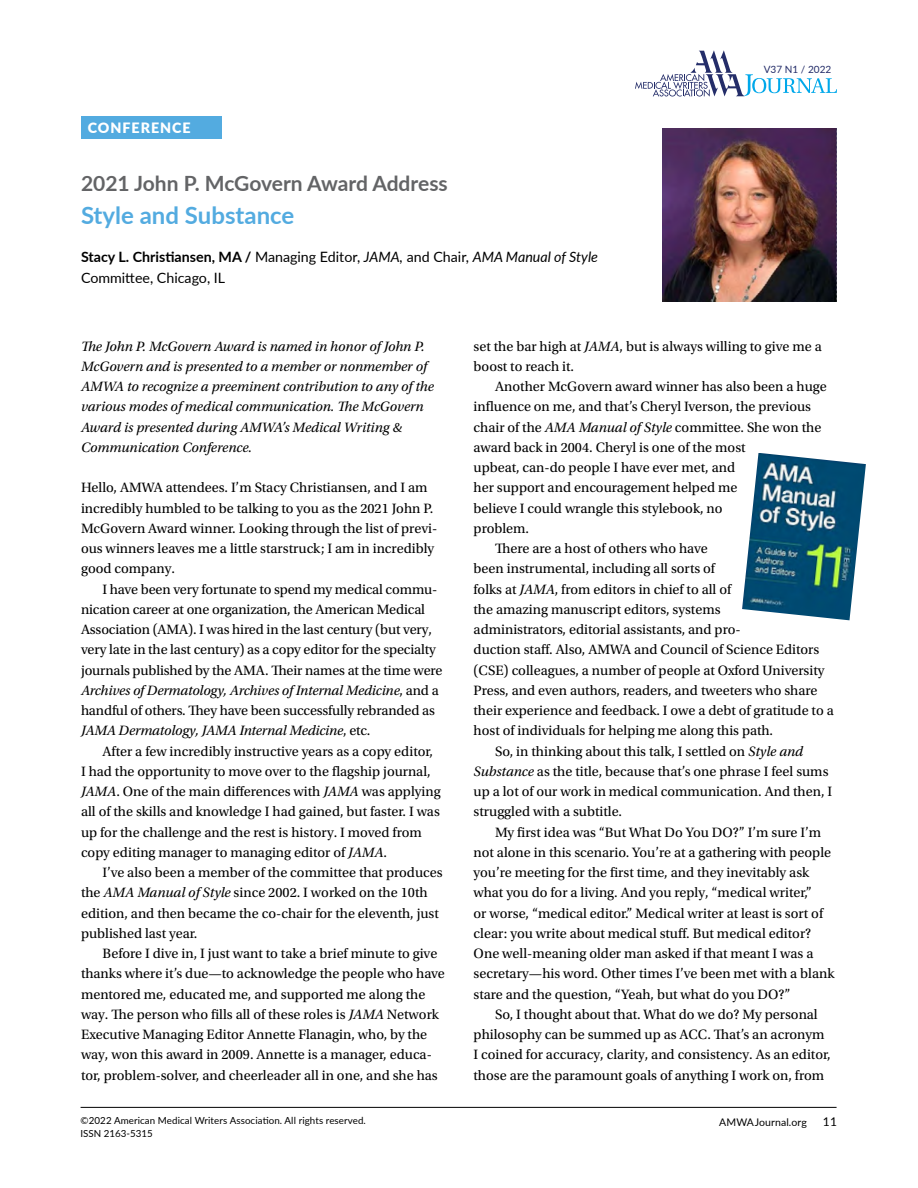
<style>
.page{position:relative;width:918px;height:1188px;background:#fff}
.page>*{position:absolute;margin:0;border:0;box-sizing:border-box;transform-origin:0 0}
.t1{font:700 24px "Lato";color:#53abe0}
.t2{font:700 21px "Lato";color:#636466}
.t3{font:14.25px/20.2px "Utopia Std";color:#000}
.t4{font:italic 14.25px/20.2px "Utopia Std";color:#000}
.t5{font:14.25px/21px "Lato";color:#000}
.t6{font:900 14.25px "Lato";letter-spacing:.07em;color:#fff}
.t7{font:12px "Lato";color:#000}
.t8{font:10.5px "Lato";letter-spacing:.01em;color:#000}
.t9{font:10.05px "Lato";color:#242d69}
.t10{font:9.75px/13.5px "Lato";letter-spacing:.01em;color:#000}
.s1{font-weight:700}
.s2{font-style:italic}
</style>
<div class="page">
<hr style="left:81px;top:1107px;width:756px;height:1px;background:#000">
<svg style="left:635px;top:50px;width:202px;height:47px"></svg>
<div style="left:81px;top:117px;width:140px;height:22px;background:#53abe0"></div>
<img style="left:663px;top:129px;width:174px;height:173px">
<img style="left:742px;top:453px;width:124px;height:167px">
<p class="t6" style="left:88px;top:118px;width:105px">CONFERENCE</p>
<h2 class="t2" style="left:81px;top:168px;width:368px">2021 John P. McGovern Award Address</h2>
<h1 class="t1" style="left:81px;top:197px;width:215px">Style and Substance</h1>
<p class="t5" style="left:81px;top:246px;width:519px"><span class="s1">Stacy L. Christiansen, MA /</span> Managing Editor, <span class="s2">JAMA,</span> and Chair, <span class="s2">AMA Manual of Style<br></span>Committee, Chicago, IL</p>
<p class="t9" style="left:764px;top:62px;width:69px">V37 N1 / 2022</p>
<p class="t4" style="left:81px;top:336px;width:354px">The John P. McGovern Award is named in honor of John P.<br>McGovern and is presented to a member or nonmember of AMWA to recognize a preeminent contribution to any of the various modes of medical communication. The McGovern Award is presented during AMWA’s Medical Writing &amp; Communication Conference.</p>
<p class="t3" style="left:81px;top:478px;width:358px">Hello, AMWA attendees. I’m Stacy Christiansen, and I am incredibly humbled to be talking to you as the 2021 John P.<br>McGovern Award winner. Looking through the list of previ&shy;ous winners leaves me a little starstruck; I am in incredibly good company.</p>
<p class="t3" style="left:81px;top:579px;width:363px;text-indent:22px">I have been very fortunate to spend my medical commu&shy;nication career at one organization, the American Medical Association (AMA). I was hired in the last century (but very, very late in the last century) as a copy editor for the specialty journals published by the AMA. Their names at the time were <span class="s2">Archives of Dermatology, Archives of Internal Medicine</span>, and a handful of others. They have been successfully rebranded as <span class="s2">JAMA Dermatology, JAMA Internal Medicine</span>, etc.</p>
<p class="t3" style="left:81px;top:741px;width:361px;text-indent:22px">After a few incredibly instructive years as a copy editor, I had the opportunity to move over to the flagship journal, <span class="s2">JAMA</span>. One of the main differences with <span class="s2">JAMA</span> was applying all of the skills and knowledge I had gained, but faster. I was up for the challenge and the rest is history. I moved from copy editing manager to managing editor of <span class="s2">JAMA</span>.</p>
<p class="t3" style="left:81px;top:863px;width:363px;text-indent:22px">I’ve also been a member of the committee that produces the <span class="s2">AMA Manual of Style</span> since 2002. I worked on the 10th edition, and then became the co-chair for the eleventh, just published last year.</p>
<p class="t3" style="left:81px;top:944px;width:365px;text-indent:22px">Before I dive in, I just want to take a brief minute to give thanks where it’s due—to acknowledge the people who have mentored me, educated me, and supported me along the way. The person who fills all of these roles is <span class="s2">JAMA</span> Network Executive Managing Editor Annette Flanagin, who, by the way, won this award in 2009. Annette is a manager, educa&shy;tor, problem-solver, and cheerleader all in one, and she has</p>
<p class="t3" style="left:474px;top:336px;width:350px">set the bar high at <span class="s2">JAMA</span>, but is always willing to give me a boost to reach it.</p>
<p class="t3" style="left:495px;top:377px;width:333px">Another McGovern award winner has also been a huge</p>
<p class="t3" style="left:474px;top:397px;width:339px">influence on me, and that’s Cheryl Iverson, the previous</p>
<p class="t3" style="left:474px;top:417px;width:349px">chair of the <span class="s2">AMA Manual of Style</span> committee. She won the</p>
<p class="t3" style="left:474px;top:437px;width:274px">award back in 2004. Cheryl is one of the most</p>
<p class="t3" style="left:474px;top:458px;width:263px">upbeat, can-do people I have ever met, and</p>
<p class="t3" style="left:474px;top:478px;width:265px">her support and encouragement helped me</p>
<p class="t3" style="left:474px;top:498px;width:251px">believe I could wrangle this stylebook, no</p>
<p class="t3" style="left:474px;top:518px;width:57px">problem.</p>
<p class="t3" style="left:495px;top:539px;width:214px">There are a host of others who have</p>
<p class="t3" style="left:474px;top:559px;width:243px">been instrumental, including all sorts of</p>
<p class="t3" style="left:474px;top:579px;width:259px">folks at <span class="s2">JAMA</span>, from editors in chief to all of</p>
<p class="t3" style="left:474px;top:599px;width:249px">the amazing manuscript editors, systems</p>
<p class="t3" style="left:474px;top:620px;width:269px">administrators, editorial assistants, and pro-</p>
<p class="t3" style="left:474px;top:640px;width:347px">duction staff. Also, AMWA and Council of Science Editors</p>
<p class="t3" style="left:474px;top:660px;width:352px">(CSE) colleagues, a number of people at Oxford University</p>
<p class="t3" style="left:474px;top:680px;width:345px">Press, and even authors, readers, and tweeters who share</p>
<p class="t3" style="left:474px;top:701px;width:362px">their experience and feedback. I owe a debt of gratitude to a</p>
<p class="t3" style="left:474px;top:721px;width:301px">host of individuals for helping me along this path.</p>
<p class="t3" style="left:495px;top:741px;width:310px">So, in thinking about this talk, I settled on <span class="s2">Style and</span></p>
<p class="t3" style="left:474px;top:761px;width:356px"><span class="s2">Substance</span> as the title, because that’s one phrase I feel sums</p>
<p class="t3" style="left:474px;top:782px;width:360px">up a lot of our work in medical communication. And then, I</p>
<p class="t3" style="left:474px;top:802px;width:150px">struggled with a subtitle.</p>
<p class="t3" style="left:495px;top:822px;width:328px">My first idea was “But What Do You DO?” I’m sure I’m</p>
<p class="t3" style="left:474px;top:842px;width:359px">not alone in this scenario. You’re at a gathering with people</p>
<p class="t3" style="left:474px;top:863px;width:337px">you’re meeting for the first time, and they inevitably ask</p>
<p class="t3" style="left:474px;top:883px;width:340px">what you do for a living. And you reply, “medical writer,”</p>
<p class="t3" style="left:474px;top:903px;width:351px">or worse, “medical editor.” Medical writer at least is sort of</p>
<p class="t3" style="left:474px;top:923px;width:339px">clear: you write about medical stuff. But medical editor?</p>
<p class="t3" style="left:474px;top:944px;width:341px">One well-meaning older man asked if that meant I was a</p>
<p class="t3" style="left:474px;top:964px;width:362px">secretary—his word. Other times I’ve been met with a blank</p>
<p class="t3" style="left:474px;top:984px;width:319px">stare and the question, “Yeah, but what do you DO?”</p>
<p class="t3" style="left:495px;top:1004px;width:324px">So, I thought about that. What do we do? My personal</p>
<p class="t3" style="left:474px;top:1025px;width:352px">philosophy can be summed up as ACC. That’s an acronym</p>
<p class="t3" style="left:474px;top:1045px;width:359px">I coined for accuracy, clarity, and consistency. As an editor,</p>
<p class="t3" style="left:474px;top:1065px;width:352px">those are the paramount goals of anything I work on, from</p>
<p class="t10" style="left:81px;top:1113px;width:287px">©2022 American Medical Writers Association. All rights reserved.<br>ISSN 2163-5315</p>
<p class="t8" style="left:719px;top:1114px;width:89px">AMWAJournal.org</p>
<p class="t7" style="left:823px;top:1113px;width:16px">11</p>
</div>
